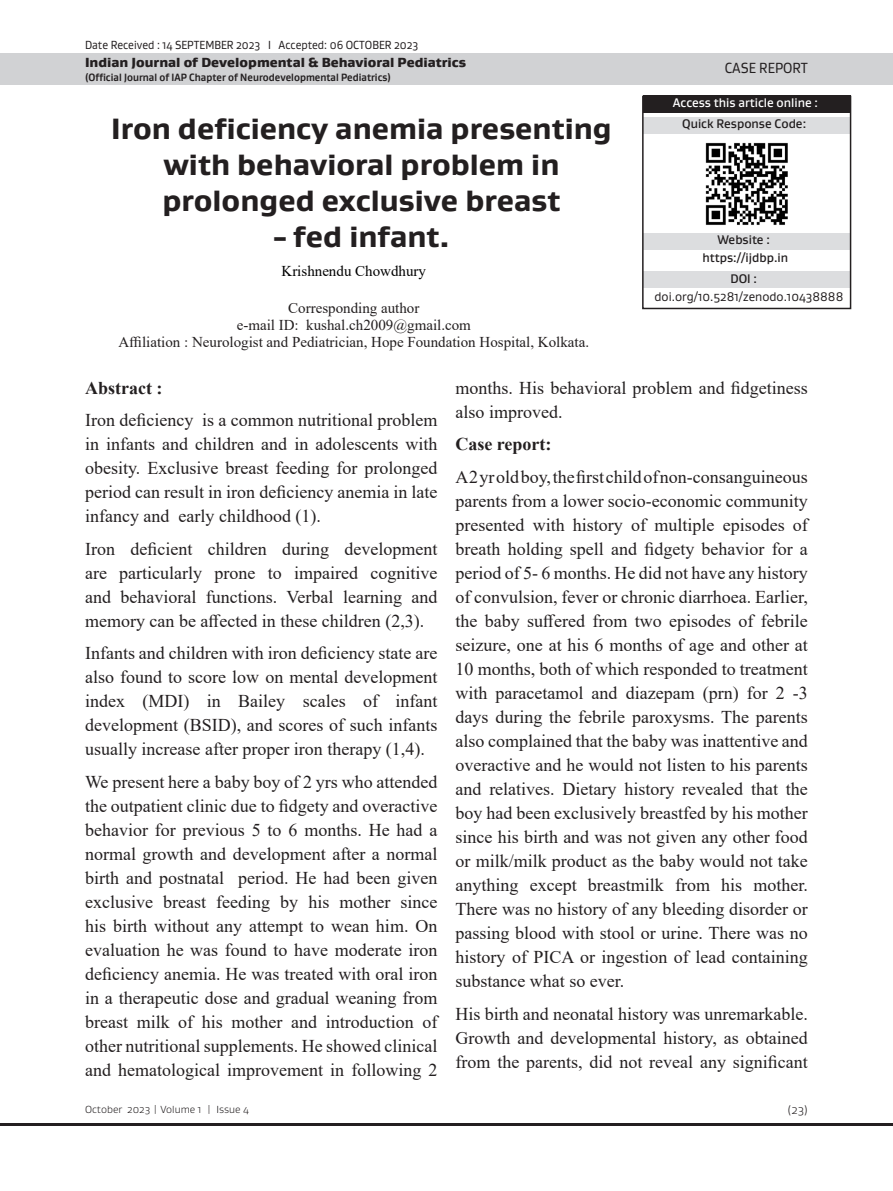
<style>
.page{position:relative;width:893px;height:1191px;background:#fff}
.page>*{position:absolute;margin:0;border:0;box-sizing:border-box;transform-origin:0 0}
.HEADING{font:800 30px/36px "Gustan";color:#231f20;text-align:center}
.t1{font:18px/24px "Times New Roman";color:#231f20;text-align:justify}
.t2{font:700 18px "Times New Roman";color:#231f20}
.t3{font:15px "Times New Roman";color:#231f20}
.t4{font:15px "Times New Roman";color:#000}
.t5{font:15px "Gustan";color:#231f20;scale:.9 1}
.t6{font:900 13.5px "Gustan";color:#231f20}
.HEADING-2{font:500 12.75px "Gustan";color:#231f20;scale:.95 1}
.HEADING-3{font:12.75px "Gustan";color:#231f20;scale:.95 1}
.HEADING-4{font:500 12.75px "Gustan";color:#fff;scale:.95 1}
.t7{font:12px "Gustan";color:#231f20;scale:.9 1}
.t8{font:300 12px "Gustan";color:#231f20}
.t9{font:700 10.8px "Gustan";color:#231f20;scale:.9 1}
.t10{font:300 10.5px "Gustan";color:#231f20}
</style>
<div class="page">
<div style="left:0;top:54px;width:893px;height:31px;background:#d1d2d4"></div>
<hr style="left:0;top:1123px;width:893px;height:2px;background:#231f20">
<div style="left:643px;top:96px;width:207px;height:17px;background:#231f20"></div>
<div style="left:643px;top:271px;width:207px;height:16px;background:#dcdddf"></div>
<div style="left:643px;top:233px;width:207px;height:17px;background:#dcdddf"></div>
<div style="left:644px;top:117px;width:207px;height:17px;background:#dcdddf"></div>
<img style="left:705px;top:142px;width:83px;height:83px">
<div style="left:642px;top:96px;width:209px;height:213px;border:2px solid #231f20"></div>
<p class="t7" style="left:85px;top:37px;width:372px">Date Received : 14 SEPTEMBER 2023 I Accepted: 06 OCTOBER 2023</p>
<p class="t6" style="left:85px;top:53px;width:382px">Indian Journal of Developmental &amp; Behavioral Pediatrics</p>
<p class="t9" style="left:85px;top:70px;width:341px">(Official Journal of IAP Chapter of Neurodevelopmental Pediatrics)</p>
<p class="HEADING" style="left:111px;top:110px;width:502px">Iron deficiency anemia presenting with behavioral problem in prolonged exclusive breast</p>
<p class="HEADING" style="left:274px;top:218px;width:177px">- fed infant.</p>
<p class="t4" style="left:281px;top:261px;width:146px">Krishnendu Chowdhury</p>
<p class="t3" style="left:288px;top:297px;width:133px">Corresponding author</p>
<p class="t3" style="left:237px;top:314px;width:236px">e-mail ID: kushal.ch2009@gmail.com</p>
<p class="t3" style="left:118px;top:331px;width:472px">Affiliation : Neurologist and Pediatrician, Hope Foundation Hospital, Kolkata.</p>
<p class="t5" style="left:725px;top:58px;width:94px">CASE REPORT</p>
<p class="HEADING-4" style="left:673px;top:95px;width:154px">Access this article online :</p>
<p class="HEADING-2" style="left:682px;top:115px;width:132px">Quick Response Code:</p>
<p class="HEADING-2" style="left:717px;top:231px;width:57px">Website :</p>
<p class="HEADING-2" style="left:703px;top:249px;width:92px">https://ijdbp.in</p>
<p class="HEADING-3" style="left:654px;top:288px;width:200px">doi.org/10.5281/zenodo.10438888</p>
<p class="HEADING-2" style="left:730px;top:270px;width:30px">DOI :</p>
<p class="t2" style="left:85px;top:374px;width:79px">Abstract :</p>
<p class="t1" style="left:85px;top:407px;width:354px">Iron deficiency is a common nutritional problem in infants and children and in adolescents with obesity. Exclusive breast feeding for prolonged period can result in iron deficiency anemia in late infancy and early childhood (1).</p>
<p class="t1" style="left:85px;top:536px;width:354px">Iron deficient children during development are particularly prone to impaired cognitive and behavioral functions. Verbal learning and memory can be affected in these children (2,3).</p>
<p class="t1" style="left:85px;top:640px;width:354px">Infants and children with iron deficiency state are also found to score low on mental development index (MDI) in Bailey scales of infant development (BSID), and scores of such infants usually increase after proper iron therapy (1,4).</p>
<p class="t1" style="left:85px;top:769px;width:354px">We present here a baby boy of 2 yrs who attended the outpatient clinic due to fidgety and overactive behavior for previous 5 to 6 months. He had a normal growth and development after a normal birth and postnatal period. He had been given exclusive breast feeding by his mother since his birth without any attempt to wean him. On evaluation he was found to have moderate iron deficiency anemia. He was treated with oral iron in a therapeutic dose and gradual weaning from breast milk of his mother and introduction of other nutritional supplements. He showed clinical and hematological improvement in following 2</p>
<p class="t1" style="left:455px;top:375px;width:354px">months. His behavioral problem and fidgetiness also improved.</p>
<p class="t2" style="left:455px;top:431px;width:98px">Case report:</p>
<p class="t1" style="left:455px;top:464px;width:354px">A 2 yr old boy, the first child of non-consanguineous parents from a lower socio-economic community presented with history of multiple episodes of breath holding spell and fidgety behavior for a period of 5- 6 months. He did not have any history of convulsion, fever or chronic diarrhoea. Earlier, the baby suffered from two episodes of febrile seizure, one at his 6 months of age and other at 10 months, both of which responded to treatment with paracetamol and diazepam (prn) for 2 -3 days during the febrile paroxysms. The parents also complained that the baby was inattentive and overactive and he would not listen to his parents and relatives. Dietary history revealed that the boy had been exclusively breastfed by his mother since his birth and was not given any other food or milk/milk product as the baby would not take anything except breastmilk from his mother.<br>There was no history of any bleeding disorder or passing blood with stool or urine. There was no history of PICA or ingestion of lead containing substance what so ever.</p>
<p class="t1" style="left:455px;top:1001px;width:354px">His birth and neonatal history was unremarkable.<br>Growth and developmental history, as obtained from the parents, did not reveal any significant</p>
<p class="t10" style="left:85px;top:1102px;width:165px">October 2023 | Volume 1 | Issue 4</p>
<p class="t8" style="left:788px;top:1102px;width:22px">(23)</p>
</div>
